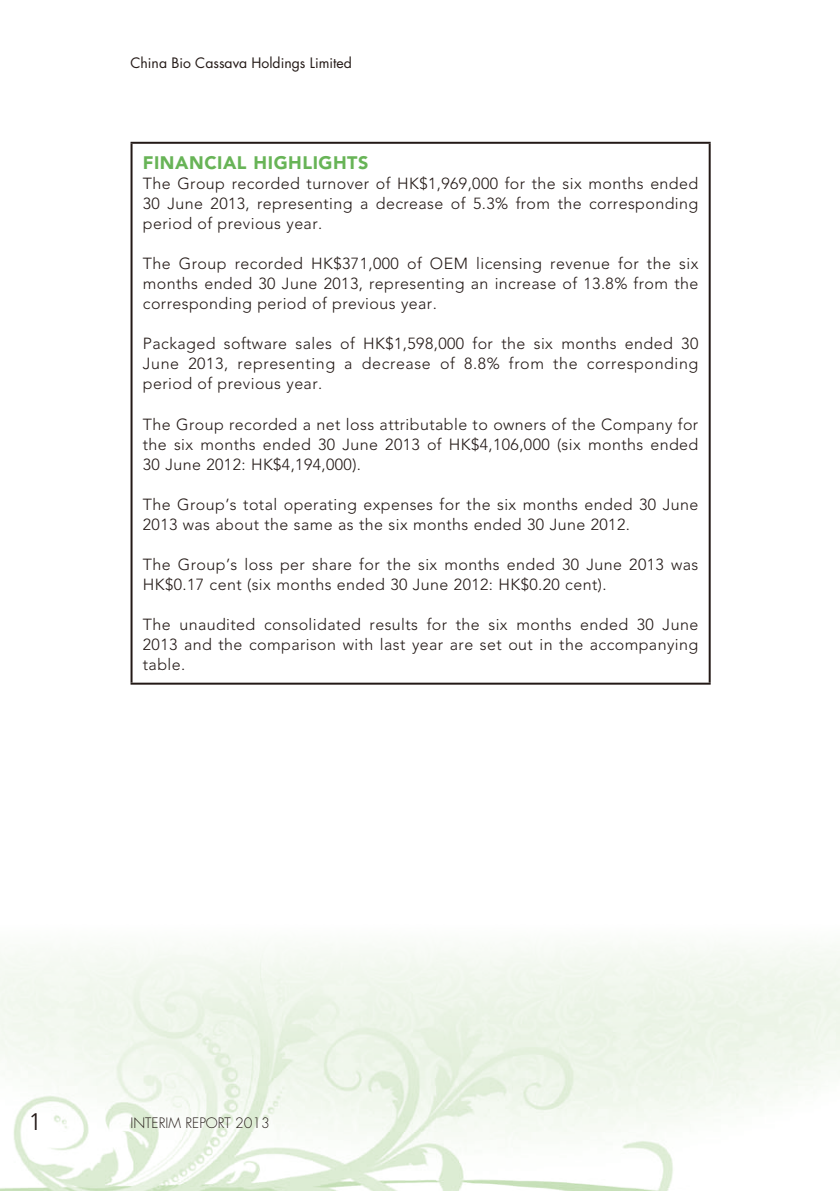
<style>
.page{position:relative;width:840px;height:1191px;background:#fff}
.page>*{position:absolute;margin:0;border:0;box-sizing:border-box;transform-origin:0 0}
.t1{font:300 24px "Frutiger LT Std";color:#231916}
.t2{font:900 18px "Avenir LT Std";letter-spacing:.03em;color:#68b457}
.t3{font:300 16px/20px "Avenir LT Std";letter-spacing:.025em;color:#231916}
.t4{font:14px "Futura Std";color:#231916}
.t5{font:300 14px "Futura Std";color:#231916}
</style>
<div class="page">
<img style="left:0;top:946px;width:839px;height:245px">
<hr style="left:130px;top:142px;width:580px;height:2px;background:#231916">
<hr style="left:130px;top:144px;width:2px;height:538px;background:#231916">
<hr style="left:708px;top:144px;width:2px;height:538px;background:#231916">
<hr style="left:130px;top:682px;width:580px;height:2px;background:#231916">
<p class="t4" style="left:130px;top:54px;width:223px">China Bio Cassava Holdings Limited</p>
<p class="t2" style="left:143px;top:152px;width:227px">FINANCIAL HIGHLIGHTS</p>
<p class="t3" style="left:143px;top:174px;width:556px;text-align:right">The Group recorded turnover of HK$1,969,000 for the six months ended corresponding</p>
<p class="t3" style="left:450px;top:194px;width:16px">of</p>
<p class="t3" style="left:515px;top:194px;width:36px">from</p>
<p class="t3" style="left:375px;top:194px;width:69px">decrease</p>
<p class="t3" style="left:557px;top:194px;width:25px">the</p>
<p class="t3" style="left:473px;top:194px;width:37px">5.3%</p>
<p class="t3" style="left:143px;top:194px;width:181px">30<br>period of previous year.</p>
<p class="t3" style="left:210px;top:194px;width:41px">2013,</p>
<p class="t3" style="left:167px;top:194px;width:37px">June</p>
<p class="t3" style="left:257px;top:194px;width:97px">representing</p>
<p class="t3" style="left:360px;top:194px;width:10px">a</p>
<p class="t3" style="left:311px;top:254px;width:89px">HK$371,000</p>
<p class="t3" style="left:407px;top:254px;width:16px">of</p>
<p class="t3" style="left:618px;top:254px;width:22px">for</p>
<p class="t3" style="left:143px;top:254px;width:556px">The<br>months ended 30 June 2013, representing an increase of 13.8% from the corresponding period of previous year.</p>
<p class="t3" style="left:681px;top:334px;width:19px">30</p>
<p class="t3" style="left:235px;top:254px;width:70px">recorded</p>
<p class="t3" style="left:476px;top:254px;width:67px">licensing</p>
<p class="t3" style="left:646px;top:254px;width:25px">the</p>
<p class="t3" style="left:179px;top:254px;width:49px">Group</p>
<p class="t3" style="left:430px;top:254px;width:39px">OEM</p>
<p class="t3" style="left:678px;top:254px;width:21px">six</p>
<p class="t3" style="left:550px;top:254px;width:61px">revenue</p>
<p class="t3" style="left:363px;top:334px;width:102px">HK$1,598,000</p>
<p class="t3" style="left:224px;top:334px;width:65px">software</p>
<p class="t3" style="left:340px;top:334px;width:16px">of</p>
<p class="t3" style="left:472px;top:334px;width:22px">for</p>
<p class="t3" style="left:143px;top:334px;width:74px">Packaged</p>
<p class="t3" style="left:295px;top:334px;width:38px">sales</p>
<p class="t3" style="left:501px;top:334px;width:25px">the</p>
<p class="t3" style="left:561px;top:334px;width:57px">months</p>
<p class="t3" style="left:624px;top:334px;width:49px">ended</p>
<p class="t3" style="left:533px;top:334px;width:21px">six</p>
<p class="t3" style="left:440px;top:354px;width:16px">of</p>
<p class="t3" style="left:508px;top:354px;width:37px">from</p>
<p class="t3" style="left:361px;top:354px;width:70px">decrease</p>
<p class="t3" style="left:553px;top:354px;width:26px">the</p>
<p class="t3" style="left:586px;top:354px;width:113px">corresponding</p>
<p class="t3" style="left:464px;top:354px;width:37px">8.8%</p>
<p class="t3" style="left:188px;top:354px;width:41px">2013,</p>
<p class="t3" style="left:143px;top:354px;width:181px">June<br>period of previous year.</p>
<p class="t3" style="left:143px;top:414px;width:556px;text-align:right">The Group recorded a net loss attributable to owners of the Company for<br>30 June 2013 of HK$4,106,000 (six months ended</p>
<p class="t3" style="left:237px;top:354px;width:99px">representing</p>
<p class="t3" style="left:344px;top:354px;width:10px">a</p>
<p class="t3" style="left:143px;top:434px;width:219px">the six months ended<br>30 June 2012: HK$4,194,000 .(</p>
<p class="t3" style="left:143px;top:494px;width:556px">The Group s’ total operating expenses for the six months ended 30 June<br>2013 was about the same as the six months ended 30 June 2012.</p>
<p class="t3" style="left:670px;top:554px;width:29px">was</p>
<p class="t3" style="left:359px;top:554px;width:22px">for</p>
<p class="t3" style="left:143px;top:554px;width:465px">The<br>HK$0.17 cent (six months ended 30 June 2012: HK$0.20 cent .(</p>
<p class="t3" style="left:178px;top:554px;width:96px">Group s’ loss</p>
<p class="t3" style="left:312px;top:554px;width:41px">share</p>
<p class="t3" style="left:387px;top:554px;width:25px">the</p>
<p class="t3" style="left:418px;top:554px;width:138px">six months ended</p>
<p class="t3" style="left:562px;top:554px;width:19px">30</p>
<p class="t3" style="left:586px;top:554px;width:79px">June 2013</p>
<p class="t3" style="left:280px;top:554px;width:26px">per</p>
<p class="t3" style="left:426px;top:614px;width:22px">for</p>
<p class="t3" style="left:143px;top:614px;width:556px">The<br>2013 and the comparison with last year are set out in the accompanying table.</p>
<p class="t3" style="left:179px;top:614px;width:77px">unaudited</p>
<p class="t3" style="left:264px;top:614px;width:98px">consolidated</p>
<p class="t3" style="left:369px;top:614px;width:50px">results</p>
<p class="t3" style="left:455px;top:614px;width:25px">the</p>
<p class="t3" style="left:516px;top:614px;width:57px">months</p>
<p class="t3" style="left:580px;top:614px;width:49px">ended</p>
<p class="t3" style="left:636px;top:614px;width:19px">30</p>
<p class="t3" style="left:662px;top:614px;width:37px">June</p>
<p class="t3" style="left:488px;top:614px;width:21px">six</p>
<h1 class="t1" style="left:28px;top:1108px;width:15px">1</h1>
<p class="t5" style="left:130px;top:1114px;width:141px">INTERIM REPORT 2013</p>
</div>
